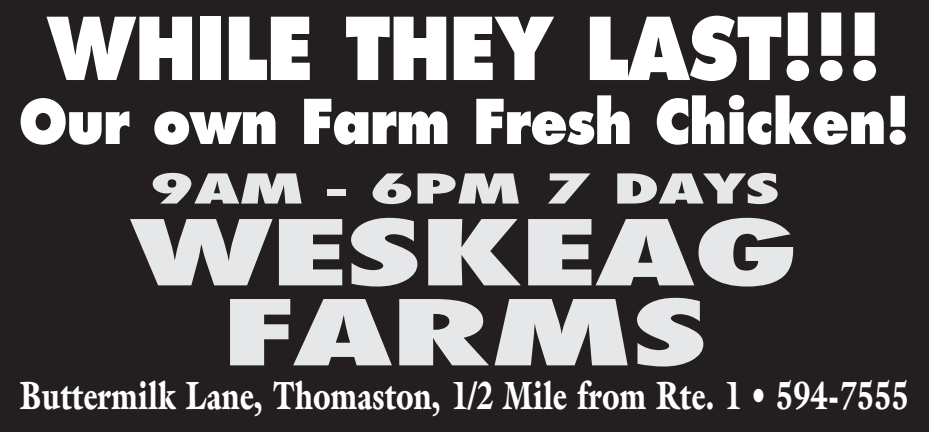
<style>
.page{position:relative;width:929px;height:432px;background:#fff}
.page>*{position:absolute;margin:0;border:0;box-sizing:border-box;transform-origin:0 0}
.t1{font:800 condensed 88px/80px "Futura";letter-spacing:-.015em;color:#e6e7e9;text-align:center;scale:1.9 1}
.t2{font:800 84px "Futura";letter-spacing:-.02em;color:#fff;scale:.9 1}
.t3{font:800 60px "Futura";letter-spacing:-.02em;color:#fff;scale:.9 1}
.t4{font:800 condensed 40px "Futura";letter-spacing:-.015em;color:#e6e7e9;scale:1.9 1}
.t5{font:900 39.6px "Galliard";letter-spacing:.015em;color:#fff;scale:.74 1}
</style>
<div class="page">
<div style="left:0;top:0;width:928px;height:432px;background:#231f20"></div>
<h2 class="t2" style="left:47px;top:-5px;width:929px">WHILE THEY LAST!!!</h2>
<h3 class="t3" style="left:19px;top:83px;width:991px">Our own Farm Fresh Chicken!</h3>
<p class="t4" style="left:149px;top:161px;width:333px">9AM - 6PM 7 DAYS</p>
<h1 class="t1" style="left:130px;top:213px;width:353px">WESKEAG<br>FARMS</h1>
<p class="t5" style="left:20px;top:372px;width:1201px">Buttermilk Lane, Thomaston, 1/2 Mile from Rte. 1 • 594-7555</p>
</div>
